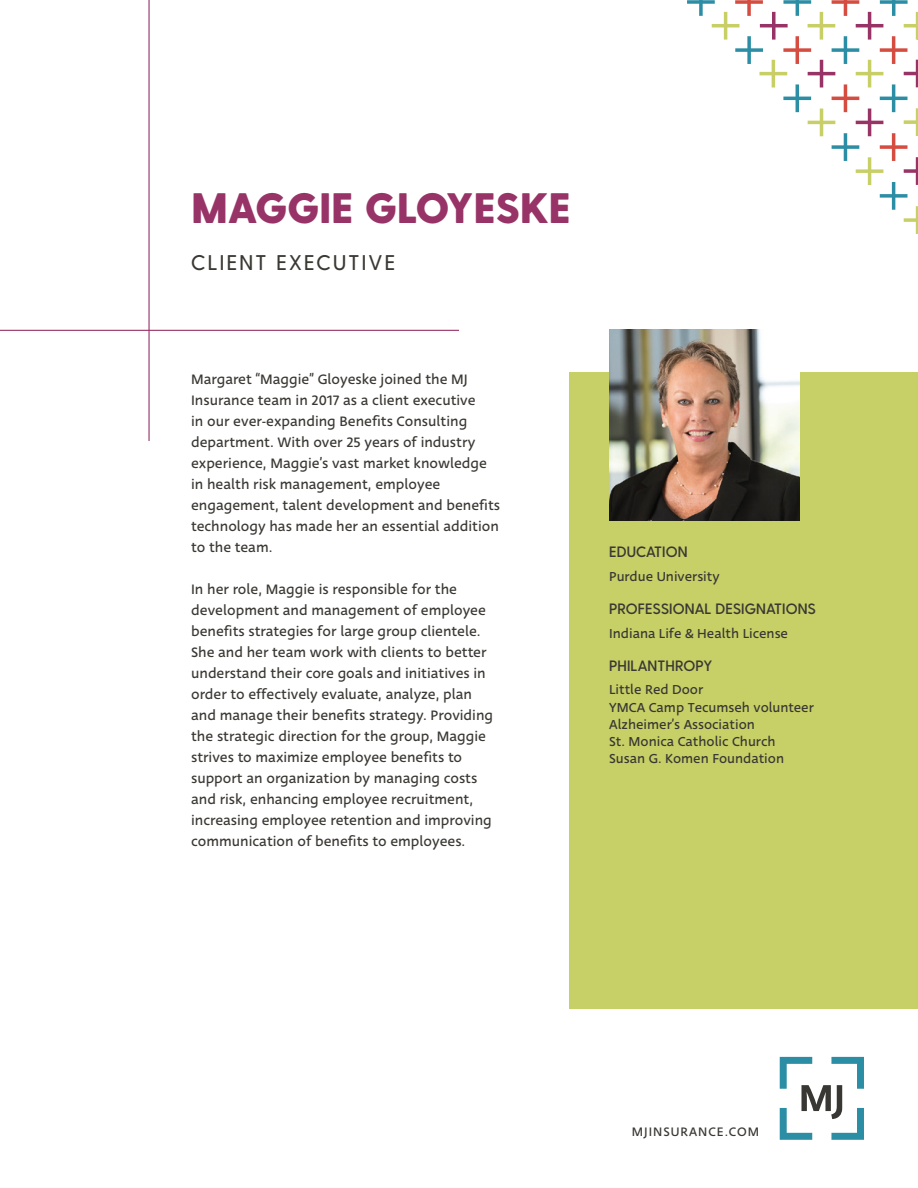
<style>
.page{position:relative;width:918px;height:1188px;background:#fff}
.page>*{position:absolute;margin:0;border:0;box-sizing:border-box;transform-origin:0 0}
.t1{font:800 42.6px "Greycliff CF";letter-spacing:.01em;color:#983367}
.t2{font:500 21.3px "Greycliff CF";letter-spacing:.11em;color:#3a3833}
.t3{font:15px/21px "Deva Ideal";color:#3a3833}
.t4{font:600 15px "Greycliff CF";letter-spacing:.01em;color:#3a3833}
.t5{font:14.25px/17.1px "Deva Ideal";color:#383733}
.t6{font:13.5px "Deva Ideal";letter-spacing:.075em;color:#3a3833}
</style>
<div class="page">
<div style="left:569px;top:373px;width:349px;height:636px;background:#c7cf67"></div>
<svg style="left:687px;top:0;width:231px;height:234px"></svg>
<img style="left:609px;top:330px;width:191px;height:190px">
<hr style="left:0;top:330px;width:459px;height:1px;background:#983367">
<hr style="left:148px;top:0;width:2px;height:441px;background:#983367">
<svg style="left:780px;top:1057px;width:84px;height:83px"></svg>
<h1 class="t1" style="left:191px;top:182px;width:381px">MAGGIE GLOYESKE</h1>
<h2 class="t2" style="left:191px;top:250px;width:206px">CLIENT EXECUTIVE</h2>
<p class="t3" style="left:191px;top:369px;width:310px">Margaret “Maggie” Gloyeske joined the MJ Insurance team in 2017 as a client executive<br>in our ever-expanding Benefits Consulting department. With over 25 years of industry experience, Maggie’s vast market knowledge in health risk management, employee engagement, talent development and benefits technology has made her an essential addition to the team.</p>
<p class="t3" style="left:191px;top:579px;width:304px">In her role, Maggie is responsible for the development and management of employee benefits strategies for large group clientele.<br>She and her team work with clients to better understand their core goals and initiatives in order to effectively evaluate, analyze, plan and manage their benefits strategy. Providing the strategic direction for the group, Maggie strives to maximize employee benefits to support an organization by managing costs and risk, enhancing employee recruitment, increasing employee retention and improving communication of benefits to employees.</p>
<p class="t4" style="left:609px;top:543px;width:80px">EDUCATION</p>
<p class="t5" style="left:609px;top:568px;width:112px">Purdue University</p>
<p class="t4" style="left:609px;top:600px;width:208px">PROFESSIONAL DESIGNATIONS</p>
<p class="t5" style="left:609px;top:625px;width:180px">Indiana Life &amp; Health License</p>
<p class="t4" style="left:609px;top:656px;width:104px">PHILANTHROPY</p>
<p class="t5" style="left:609px;top:682px;width:206px">Little Red Door<br>YMCA Camp Tecumseh volunteer<br>Alzheimer’s Association<br>St. Monica Catholic Church<br>Susan G. Komen Foundation</p>
<p class="t6" style="left:632px;top:1124px;width:129px">MJINSURANCE.COM</p>
</div>
